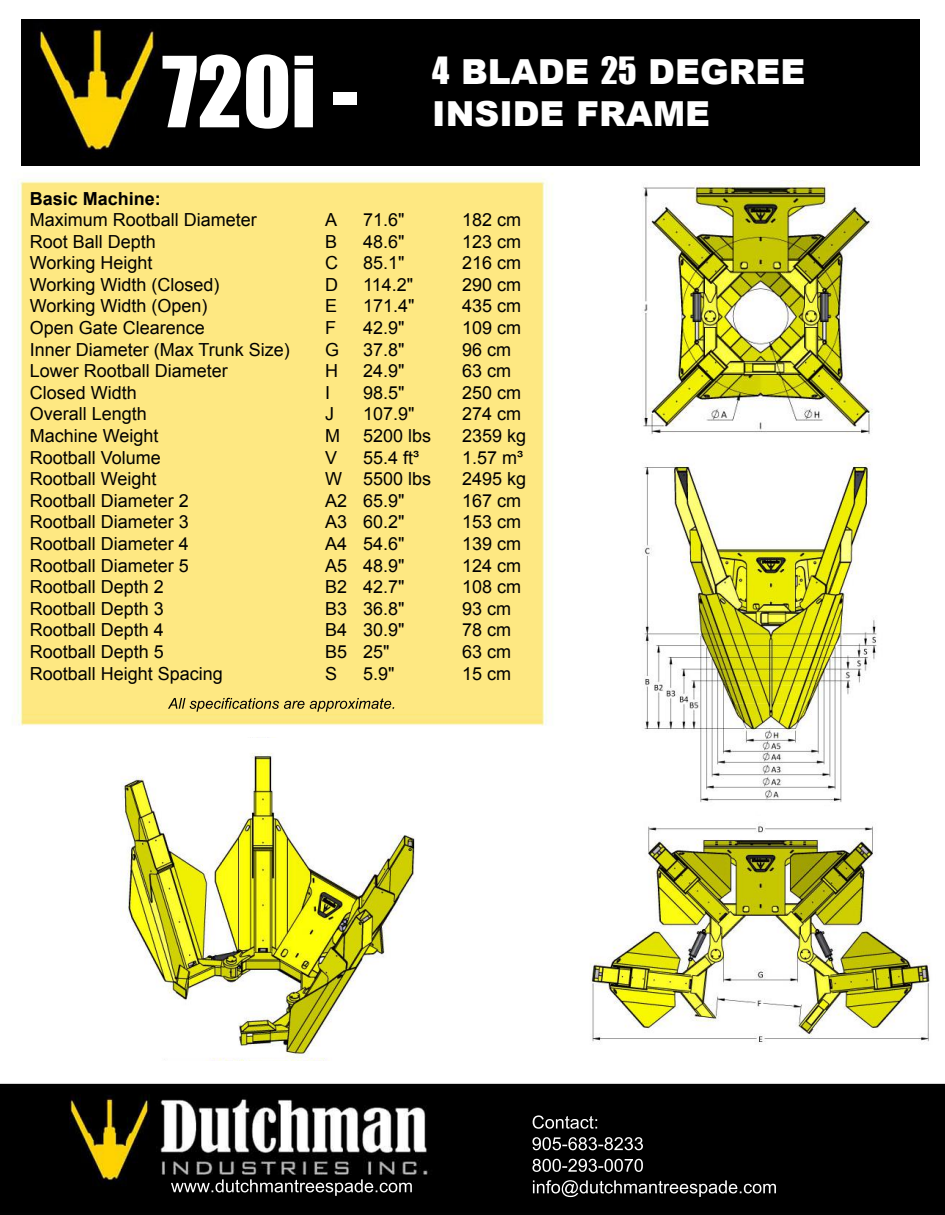
<style>
.page{position:relative;width:945px;height:1215px;background:#fff}
.page>*{position:absolute;margin:0;border:0;box-sizing:border-box;transform-origin:0 0}
.t1{font:90.45px "Impact";color:#fff}
.t2{font:900 34.5px "Arial";color:#fff}
.t3{font:18px/21.6px "Arial";color:#000}
.t4{font:700 18px "Arial";color:#000}
.s1{font-family:"Impact";font-weight:400}
</style>
<div class="page">
<img style="left:0;top:19px;width:945px;height:1196px">
<img style="left:533px;top:1115px;width:61px;height:14px">
<img style="left:216px;top:1179px;width:196px;height:13px">
<img style="left:168px;top:698px;width:223px;height:11px">
<div style="left:22px;top:19px;width:897px;height:146px;background:#000"></div>
<div style="left:39px;top:738px;width:433px;height:326px;background:#fff"></div>
<img style="left:577px;top:180px;width:354px;height:276px">
<img style="left:621px;top:455px;width:313px;height:347px">
<img style="left:579px;top:816px;width:366px;height:232px">
<img style="left:121px;top:753px;width:294px;height:307px">
<h1 class="t1" style="left:162px;top:22px;width:198px">720i -</h1>
<p class="t4" style="left:30px;top:187px;width:133px">Basic Machine:</p>
<h2 class="t2" style="left:432px;top:47px;width:375px"><span class="s1">4</span> BLADE <span class="s1">25</span> DEGREE</h2>
<h2 class="t2" style="left:432px;top:88px;width:279px">INSIDE FRAME</h2>
<p class="t3" style="left:30px;top:209px;width:262px">Maximum Rootball Diameter<br>Root Ball Depth<br>Working Height<br>Working Width (Closed)<br>Working Width (Open)<br>Open Gate Clearence<br>Inner Diameter (Max Trunk Size)<br>Lower Rootball Diameter<br>Closed Width<br>Overall Length<br>Machine Weight<br>Rootball Volume<br>Rootball Weight<br>Rootball Diameter 2<br>Rootball Diameter 3<br>Rootball Diameter 4<br>Rootball Diameter 5<br>Rootball Depth 2<br>Rootball Depth 3<br>Rootball Depth 4<br>Rootball Depth 5<br>Rootball Height Spacing</p>
<p class="t3" style="left:325px;top:209px;width:24px">A<br>B<br>C<br>D<br>E<br>F<br>G<br>H<br>I<br>J<br>M<br>V<br>W<br>A2<br>A3<br>A4<br>A5<br>B2<br>B3<br>B4<br>B5<br>S</p>
<p class="t3" style="left:363px;top:209px;width:70px">71.6"<br>48.6"<br>85.1"<br>114.2"<br>171.4"<br>42.9"<br>37.8"<br>24.9"<br>98.5"<br>107.9"<br>5200 lbs<br>55.4 ft³<br>5500 lbs<br>65.9"<br>60.2"<br>54.6"<br>48.9"<br>42.7"<br>36.8"<br>30.9"<br>25"<br>5.9"</p>
<p class="t3" style="left:462px;top:209px;width:66px">182 cm<br>123 cm<br>216 cm<br>290 cm<br>435 cm<br>109 cm<br>96 cm<br>63 cm<br>250 cm<br>274 cm<br>2359 kg<br>1.57 m³<br>2495 kg<br>167 cm<br>153 cm<br>139 cm<br>124 cm<br>108 cm<br>93 cm<br>78 cm<br>63 cm<br>15 cm</p>
</div>
